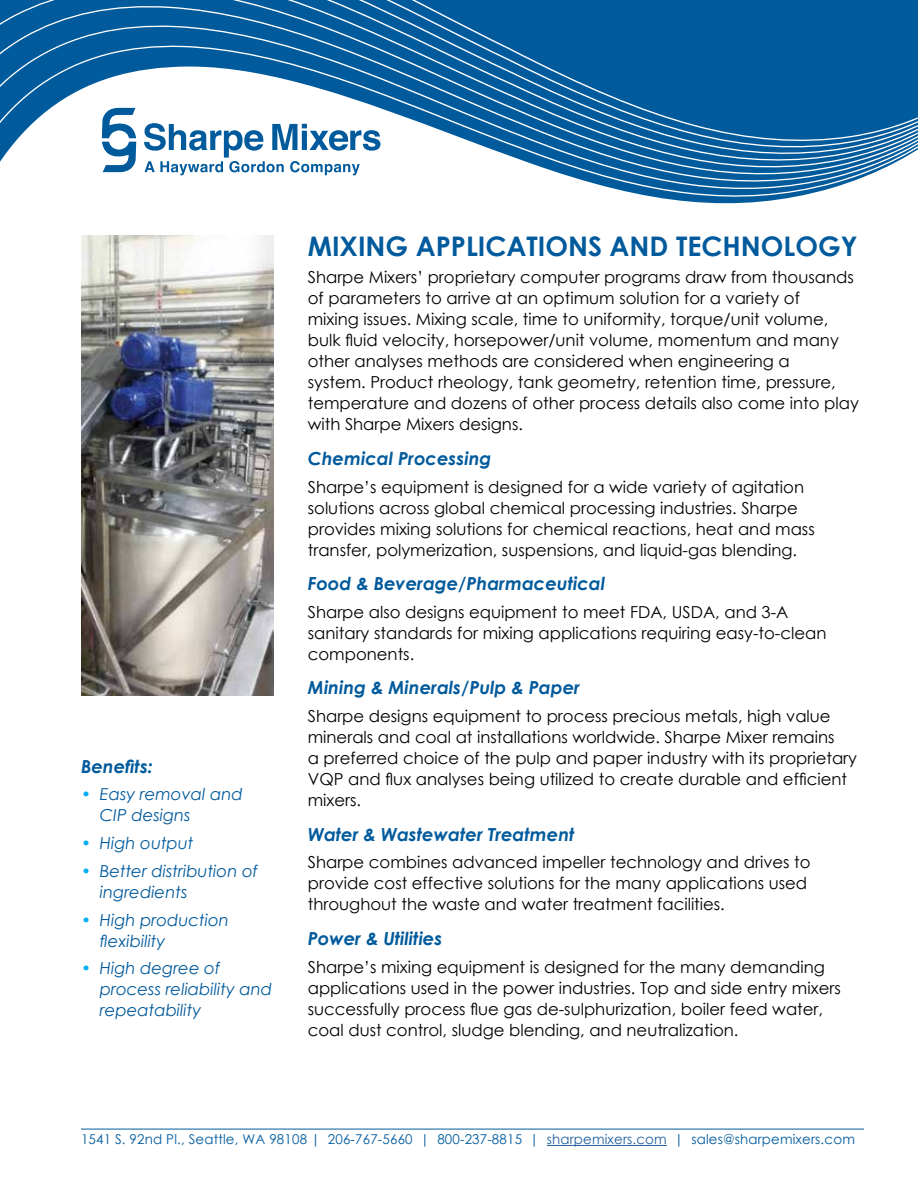
<style>
.page{position:relative;width:918px;height:1188px;background:#fff}
.page>*{position:absolute;margin:0;border:0;box-sizing:border-box;transform-origin:0 0}
.t1{font:700 27px "Century Gothic";color:#005a9c}
.t2{font:italic 700 18px "Century Gothic";color:#005a9c}
.t3{font:16.5px/21px "Century Gothic";color:#000}
.t4{font:italic 16.5px/21px "Century Gothic";color:#005a9c}
.t5{font:13.5px "Century Gothic";letter-spacing:.01em;color:#005b9d}
.s1{font-style:normal;color:#00aeef}
.s2{color:#215e9e}
</style>
<div class="page">
<div style="left:0;top:0;width:918px;height:5px;background:#005a9c"></div>
<svg style="left:0;top:5px;width:918px;height:41px;background:#0b61a0"></svg>
<svg style="left:0;top:46px;width:918px;height:158px;fill:#005a9c"></svg>
<svg style="left:144px;top:123px;width:236px;height:52px"></svg>
<svg style="left:102px;top:108px;width:34px;height:64px"></svg>
<hr style="left:547px;top:1145px;width:120px;height:1px;background:#215e9e">
<hr style="left:81px;top:1129px;width:783px;height:1px;background:#005b9d">
<img style="left:81px;top:235px;width:193px;height:461px">
<p class="t2" style="left:81px;top:752px;width:74px">Benefits:</p>
<p class="t4" style="left:100px;top:784px;width:144px;text-indent:-19px"><span class="s1">•</span> Easy removal and<br>CIP designs</p>
<p class="t4" style="left:81px;top:832px;width:114px"><span class="s1">•</span> High output</p>
<p class="t4" style="left:100px;top:860px;width:160px;text-indent:-19px"><span class="s1">•</span> Better distribution of ingredients</p>
<p class="t4" style="left:100px;top:909px;width:131px;text-indent:-19px"><span class="s1">•</span> High production flexibility</p>
<p class="t4" style="left:100px;top:958px;width:174px;text-indent:-19px"><span class="s1">•</span> High degree of process reliability and repeatability</p>
<h1 class="t1" style="left:308px;top:225px;width:551px">MIXING APPLICATIONS AND TECHNOLOGY</h1>
<p class="t3" style="left:308px;top:267px;width:553px">Sharpe Mixers’ proprietary computer programs draw from thousands of parameters to arrive at an optimum solution for a variety of<br>mixing issues. Mixing scale, time to uniformity, torque/unit volume, bulk fluid velocity, horsepower/unit volume, momentum and many other analyses methods are considered when engineering a<br>system. Product rheology, tank geometry, retention time, pressure, temperature and dozens of other process details also come into play with Sharpe Mixers designs.</p>
<p class="t2" style="left:308px;top:445px;width:185px">Chemical Processing</p>
<p class="t3" style="left:308px;top:476px;width:508px">Sharpe’s equipment is designed for a wide variety of agitation solutions across global chemical processing industries. Sharpe provides mixing solutions for chemical reactions, heat and mass transfer, polymerization, suspensions, and liquid-gas blending.</p>
<p class="t2" style="left:308px;top:570px;width:299px">Food &amp; Beverage/Pharmaceutical</p>
<p class="t3" style="left:308px;top:601px;width:520px">Sharpe also designs equipment to meet FDA, USDA, and 3-A sanitary standards for mixing applications requiring easy-to-clean components.</p>
<p class="t2" style="left:308px;top:674px;width:274px">Mining &amp; Minerals/Pulp &amp; Paper</p>
<p class="t3" style="left:308px;top:705px;width:551px">Sharpe designs equipment to process precious metals, high value minerals and coal at installations worldwide. Sharpe Mixer remains<br>a preferred choice of the pulp and paper industry with its proprietary VQP and flux analyses being utilized to create durable and efficient mixers.</p>
<p class="t2" style="left:308px;top:820px;width:268px">Water &amp; Wastewater Treatment</p>
<p class="t3" style="left:308px;top:852px;width:504px">Sharpe combines advanced impeller technology and drives to provide cost effective solutions for the many applications used throughout the waste and water treatment facilities.</p>
<p class="t2" style="left:308px;top:925px;width:136px">Power &amp; Utilities</p>
<p class="t3" style="left:308px;top:956px;width:534px">Sharpe’s mixing equipment is designed for the many demanding applications used in the power industries. Top and side entry mixers successfully process flue gas de-sulphurization, boiler feed water, coal dust control, sludge blending, and neutralization.</p>
<p class="t5" style="left:81px;top:1130px;width:776px">1541 S. 92nd Pl., Seattle, WA 98108 | 206-767-5660 | 800-237-8815 | <span class="s2">sharpemixers.com</span> | sales@sharpemixers.com</p>
</div>
